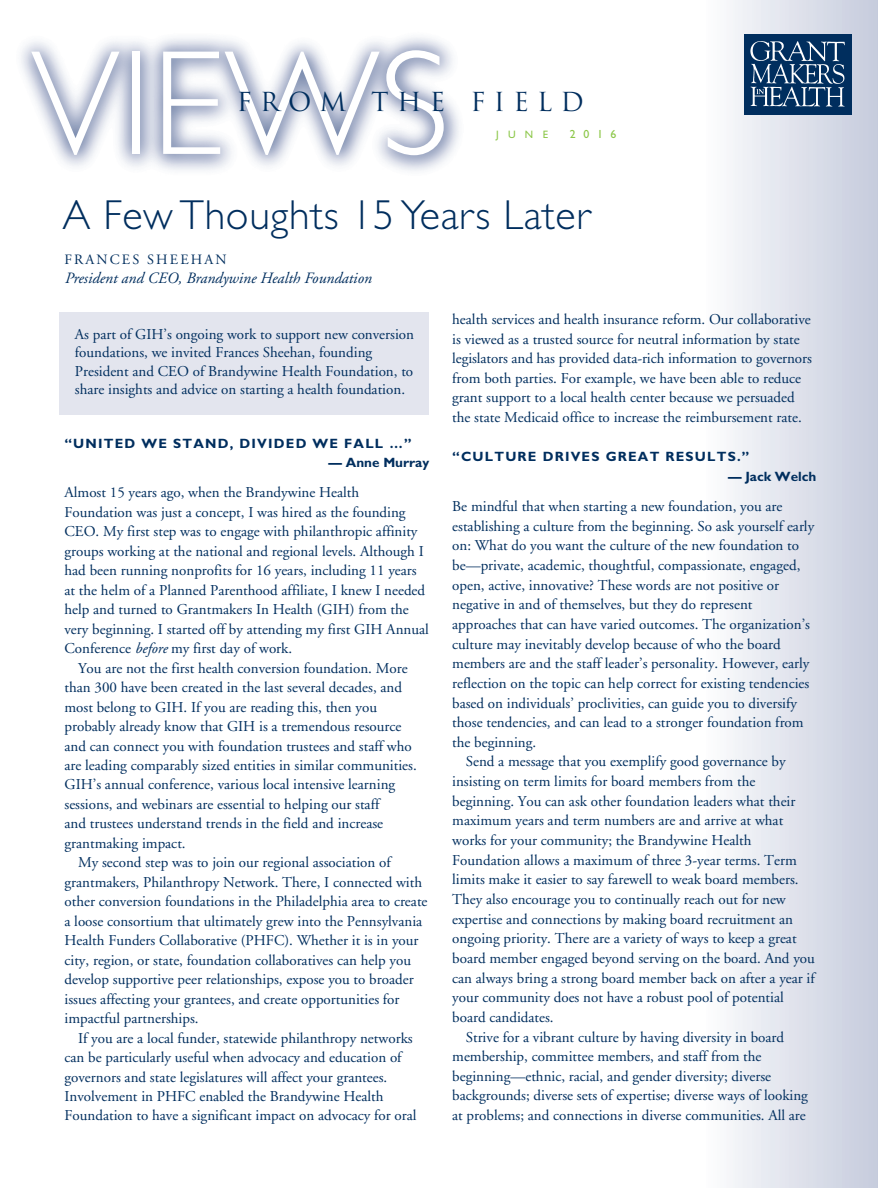
<style>
.page{position:relative;width:878px;height:1188px;background:#fff}
.page>*{position:absolute;margin:0;border:0;box-sizing:border-box;transform-origin:0 0}
.t1{font:300 42px "Gill Sans";letter-spacing:.015em;color:#002e5e}
.t2{font:25.5px "Trajan";letter-spacing:.325em;color:#002e5e}
.t3{font:italic 15.75px "Adobe Garamond";color:#002e5e}
.t4{font:15px/19.5px "Adobe Garamond";color:#002e5e}
.t5{font:14.25px "Adobe Garamond";letter-spacing:.15em;color:#002e5e}
.t6{font:700 13.5px "Gill Sans";letter-spacing:.09em;color:#002e5e}
.t7{font:700 13.5px "Gill Sans";color:#002e5e}
.t8{font:11.85px "Gill Sans";color:#8cc749}
.t9{font:10.8px "Gill Sans";color:#8cc749}
.s1{font-style:italic}
.s2{font-style:inherit}
</style>
<div class="page">
<div style="left:704px;top:0;width:174px;height:1188px;background:linear-gradient(to right,#fcfdfd,#c5cbdc)"></div>
<svg style="left:31px;top:52px;width:88px;height:103px"></svg>
<svg style="left:163px;top:52px;width:216px;height:103px"></svg>
<svg style="left:386px;top:50px;width:57px;height:105px"></svg>
<img style="left:744px;top:35px;width:107px;height:79px">
<div style="left:59px;top:313px;width:369px;height:102px;background:#e3e5ee"></div>
<h2 class="t2" style="left:237px;top:87px;width:348px">FROM THE FIELD</h2>
<p class="t9" style="left:496px;top:130px;width:53px">JUNE</p>
<p class="t8" style="left:570px;top:129px;width:48px">2016</p>
<h1 class="t1" style="left:62px;top:198px;width:529px">A Few Thoughts 15 Years Later</h1>
<p class="t5" style="left:64px;top:253px;width:164px">FRANCES SHEEHAN</p>
<p class="t3" style="left:64px;top:272px;width:308px">President and CEO, Brandywine Health Foundation</p>
<p class="t4" style="left:75px;top:326px;width:341px;line-height:18.3px">As part of GIH’s ongoing work to support new conversion foundations, we invited Frances Sheehan, founding President and CEO of Brandywine Health Foundation, to share insights and advice on starting a health foundation.</p>
<p class="t6" style="left:64px;top:438px;width:348px">“UNITED WE STAND, DIVIDED WE FALL …”</p>
<p class="t7" style="left:328px;top:457px;width:102px">— Anne Murray</p>
<p class="t4" style="left:64px;top:484px;width:366px">Almost 15 years ago, when the Brandywine Health Foundation was just a concept, I was hired as the founding CEO. My first step was to engage with philanthropic affinity groups working at the national and regional levels. Although I had been running nonprofits for 16 years, including 11 years at the helm of a Planned Parenthood affiliate, I knew I needed help and turned to Grantmakers In Health (GIH) from the very beginning. I started off by attending my first GIH Annual Conference <span class="s1">before</span> my first day of work.</p>
<p class="t4" style="left:78px;top:659px;width:331px">You are not the first health conversion foundation. More</p>
<p class="t4" style="left:64px;top:679px;width:339px">than 300 have been created in the last several decades, and</p>
<p class="t4" style="left:64px;top:698px;width:314px">most belong to GIH. If you are reading this, then you</p>
<p class="t4" style="left:64px;top:718px;width:338px">probably already know that GIH is a tremendous resource</p>
<p class="t4" style="left:64px;top:737px;width:349px">and can connect you with foundation trustees and staff who</p>
<p class="t4" style="left:64px;top:757px;width:354px">are leading comparably sized entities in similar communities.</p>
<p class="t4" style="left:64px;top:776px;width:332px">GIH’s annual conference, various local intensive learning</p>
<p class="t4" style="left:64px;top:796px;width:316px">sessions, and webinars are essential to helping our staff</p>
<p class="t4" style="left:64px;top:815px;width:320px">and trustees understand trends in the field and increase</p>
<p class="t4" style="left:64px;top:835px;width:123px">grantmaking impact.</p>
<p class="t4" style="left:78px;top:854px;width:314px">My second step was to join our regional association of</p>
<p class="t4" style="left:64px;top:874px;width:359px">grantmakers, Philanthropy Network. There, I connected with</p>
<p class="t4" style="left:64px;top:893px;width:364px">other conversion foundations in the Philadelphia area to create</p>
<p class="t4" style="left:64px;top:913px;width:359px">a loose consortium that ultimately grew into the Pennsylvania</p>
<p class="t4" style="left:64px;top:932px;width:355px">Health Funders Collaborative (PHFC). Whether it is in your</p>
<p class="t4" style="left:64px;top:951px;width:348px">city, region, or state, foundation collaboratives can help you</p>
<p class="t4" style="left:64px;top:971px;width:351px">develop supportive peer relationships, expose you to broader</p>
<p class="t4" style="left:64px;top:990px;width:336px">issues affecting your grantees, and create opportunities for</p>
<p class="t4" style="left:64px;top:1010px;width:136px">impactful partnerships.</p>
<p class="t4" style="left:78px;top:1029px;width:336px">If you are a local funder, statewide philanthropy networks</p>
<p class="t4" style="left:64px;top:1049px;width:338px">can be particularly useful when advocacy and education of</p>
<p class="t4" style="left:64px;top:1068px;width:324px">governors and state legislatures will affect your grantees.</p>
<p class="t4" style="left:64px;top:1088px;width:320px">Involvement in PHFC enabled the Brandywine Health</p>
<p class="t4" style="left:64px;top:1107px;width:353px">Foundation to have a significant impact on advocacy for oral</p>
<p class="t4" style="left:452px;top:311px;width:361px">health services and health insurance reform. Our <span class="s2">collaborative </span>is viewed as a trusted source for neutral information by state legislators and has provided data-rich information to governors from both parties. For example, we have been able to reduce grant support to a local health center because we persuaded the state Medicaid office to increase the reimbursement rate.</p>
<p class="t6" style="left:452px;top:451px;width:299px">“CULTURE DRIVES GREAT RESULTS.”</p>
<p class="t7" style="left:728px;top:471px;width:90px">— Jack Welch</p>
<p class="t4" style="left:452px;top:498px;width:332px">Be mindful that when starting a new foundation, you are</p>
<p class="t4" style="left:452px;top:517px;width:363px">establishing a culture from the beginning. So ask yourself early</p>
<p class="t4" style="left:452px;top:537px;width:348px">on: What do you want the culture of the new foundation to</p>
<p class="t4" style="left:452px;top:557px;width:349px">be—private, academic, thoughtful, compassionate, engaged,</p>
<p class="t4" style="left:452px;top:576px;width:328px">open, active, innovative? These words are not positive or</p>
<p class="t4" style="left:452px;top:596px;width:302px">negative in and of themselves, but they do represent</p>
<p class="t4" style="left:452px;top:616px;width:359px">approaches that can have varied outcomes. The organization’s</p>
<p class="t4" style="left:452px;top:635px;width:330px">culture may inevitably develop because of who the board</p>
<p class="t4" style="left:452px;top:655px;width:359px">members are and the staff leader’s personality. However, early</p>
<p class="t4" style="left:452px;top:675px;width:359px">reflection on the topic can help correct for existing tendencies</p>
<p class="t4" style="left:452px;top:694px;width:346px">based on individuals’ proclivities, can guide you to diversify</p>
<p class="t4" style="left:452px;top:714px;width:353px">those tendencies, and can lead to a stronger foundation from</p>
<p class="t4" style="left:452px;top:734px;width:85px">the beginning.</p>
<p class="t4" style="left:465px;top:753px;width:321px">Send a message that you exemplify good governance by</p>
<p class="t4" style="left:452px;top:773px;width:305px">insisting on term limits for board members from the</p>
<p class="t4" style="left:452px;top:793px;width:345px">beginning. You can ask other foundation leaders what their</p>
<p class="t4" style="left:452px;top:812px;width:332px">maximum years and term numbers are and arrive at what</p>
<p class="t4" style="left:452px;top:832px;width:301px">works for your community; the Brandywine Health</p>
<p class="t4" style="left:452px;top:852px;width:346px">Foundation allows a maximum of three 3-year terms. Term</p>
<p class="t4" style="left:452px;top:871px;width:348px">limits make it easier to say farewell to weak board members.</p>
<p class="t4" style="left:452px;top:891px;width:335px">They also encourage you to continually reach out for new</p>
<p class="t4" style="left:452px;top:910px;width:342px">expertise and connections by making board recruitment an</p>
<p class="t4" style="left:452px;top:930px;width:346px">ongoing priority. There are a variety of ways to keep a great</p>
<p class="t4" style="left:452px;top:950px;width:364px">board member engaged beyond serving on the board. And you</p>
<p class="t4" style="left:452px;top:969px;width:364px">can always bring a strong board member back on after a year if</p>
<p class="t4" style="left:452px;top:989px;width:333px">your community does not have a robust pool of potential</p>
<p class="t4" style="left:452px;top:1009px;width:103px">board candidates.</p>
<p class="t4" style="left:465px;top:1028px;width:320px">Strive for a vibrant culture by having diversity in board</p>
<p class="t4" style="left:452px;top:1048px;width:311px">membership, committee members, and staff from the</p>
<p class="t4" style="left:452px;top:1068px;width:320px">beginning—ethnic, racial, and gender diversity; diverse</p>
<p class="t4" style="left:452px;top:1087px;width:357px">backgrounds; diverse sets of expertise; diverse ways of looking</p>
<p class="t4" style="left:452px;top:1107px;width:355px">at problems; and connections in diverse communities. All are</p>
</div>
